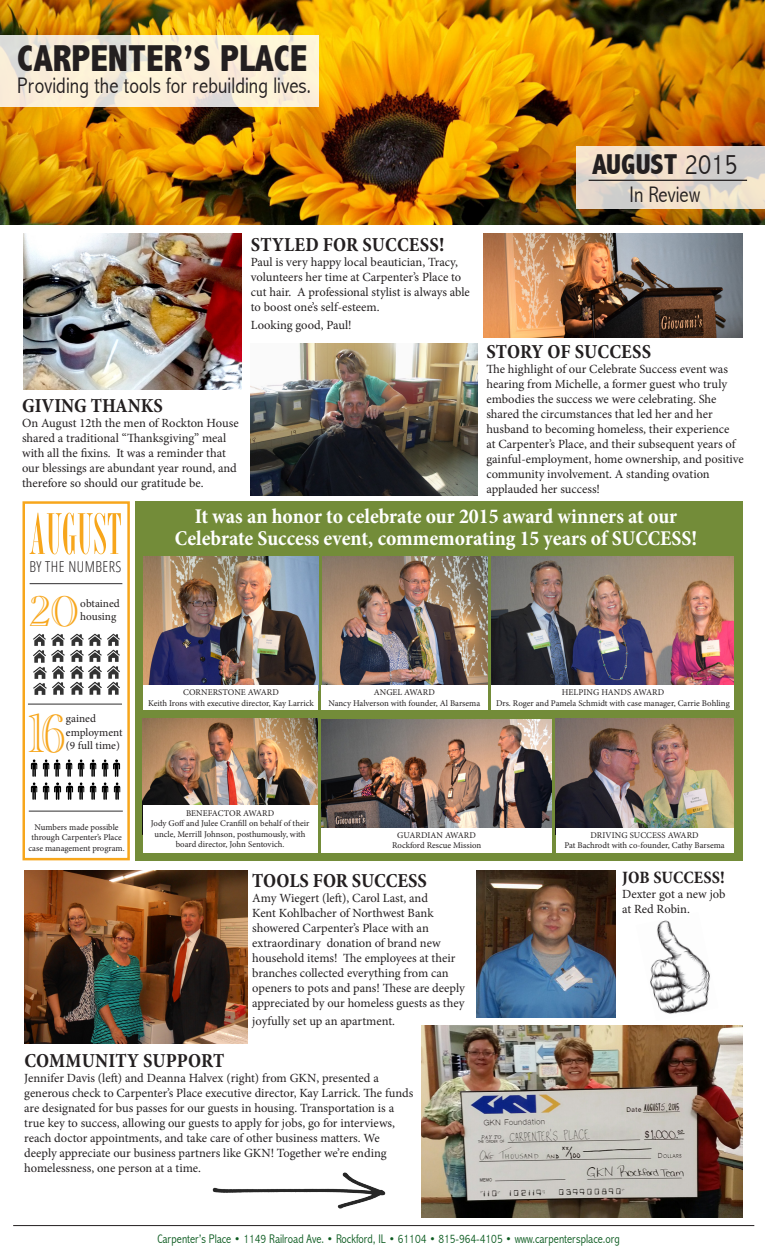
<style>
.page{position:relative;width:765px;height:1260px;background:#fff}
.page>*{position:absolute;margin:0;border:0;box-sizing:border-box;transform-origin:0 0}
.t1{font:61.25px "Bordeaux Roman Bold Let Plain";color:#f7a61c}
.t2{font:56.25px "Academy Engraved Let Plain";color:#f7a61c;scale:.8 1}
.t3{font:45px "Academy Engraved Let Plain";color:#f7a61c}
.t4{font:800 condensed 37.5px "Abadi";color:#231f20}
.t5{font:800 condensed 28.75px "Abadi";color:#231f20}
.t6{font:300 condensed 22.5px "Abadi";letter-spacing:.005em;color:#231f20}
.t7{font:700 condensed 21.25px "Minion Pro";color:#fff}
.t8{font:700 condensed 20px "Minion Pro";color:#231f20}
.t9{font:700 condensed 17.5px "Minion Pro";letter-spacing:.01em;color:#231f20}
.t10{font:300 condensed 15px "Open Sans";letter-spacing:.03em;color:#231f20}
.t11{font:12.5px/15px "Minion Pro";color:#231f20}
.t12{font:300 condensed 12.5px "Abadi";color:#0d5c21}
.t13{font:11.25px/13.5px "Minion Pro";color:#231f20}
.t14{font:8.75px/10.5px "Minion Pro";color:#231f20;text-align:center}
.s1{font-weight:300}
</style>
<div class="page">
<div style="left:22px;top:501px;width:108px;height:359px;border:2px solid #f7a61c"></div>
<img style="left:0;top:0;width:765px;height:225px">
<hr style="left:13px;top:1225px;width:741px;height:1px;background:#231f20">
<svg style="left:0;top:35px;width:319px;height:71px;fill:#fcf0d8"></svg>
<svg style="left:577px;top:146px;width:188px;height:63px"></svg>
<hr style="left:589px;top:180px;width:158px;height:1px;background:#231f20">
<img style="left:23px;top:233px;width:219px;height:157px">
<img style="left:24px;top:870px;width:224px;height:173px">
<img style="left:476px;top:870px;width:140px;height:147px">
<img style="left:421px;top:1026px;width:321px;height:192px">
<hr style="left:28px;top:704px;width:94px;height:1px;background:#312f30">
<img style="left:33px;top:634px;width:13px;height:12px">
<img style="left:51px;top:633px;width:14px;height:13px">
<img style="left:70px;top:633px;width:14px;height:13px">
<img style="left:88px;top:633px;width:14px;height:13px">
<img style="left:107px;top:633px;width:13px;height:13px">
<img style="left:33px;top:650px;width:13px;height:13px">
<img style="left:51px;top:649px;width:14px;height:13px">
<img style="left:70px;top:649px;width:14px;height:13px">
<img style="left:88px;top:649px;width:14px;height:13px">
<img style="left:107px;top:649px;width:13px;height:13px">
<img style="left:30px;top:759px;width:55px;height:18px">
<img style="left:30px;top:782px;width:8px;height:18px">
<img style="left:42px;top:782px;width:43px;height:18px">
<img style="left:89px;top:759px;width:8px;height:18px">
<img style="left:89px;top:782px;width:20px;height:18px">
<img style="left:101px;top:759px;width:20px;height:18px">
<img style="left:113px;top:782px;width:8px;height:18px">
<div style="left:135px;top:501px;width:607px;height:359px;background:#738c39"></div>
<img style="left:144px;top:557px;width:174px;height:128px">
<img style="left:143px;top:719px;width:174px;height:86px">
<img style="left:322px;top:557px;width:166px;height:128px">
<img style="left:492px;top:557px;width:241px;height:128px">
<img style="left:321px;top:719px;width:230px;height:109px">
<img style="left:556px;top:719px;width:177px;height:109px">
<img style="left:33px;top:666px;width:14px;height:13px">
<img style="left:52px;top:666px;width:13px;height:13px">
<img style="left:70px;top:666px;width:14px;height:13px">
<img style="left:88px;top:666px;width:14px;height:13px">
<img style="left:107px;top:666px;width:13px;height:13px">
<img style="left:33px;top:682px;width:14px;height:13px">
<img style="left:52px;top:682px;width:13px;height:13px">
<img style="left:70px;top:682px;width:14px;height:13px">
<img style="left:88px;top:682px;width:14px;height:13px">
<img style="left:107px;top:682px;width:13px;height:13px">
<hr style="left:30px;top:583px;width:92px;height:1px;background:#312f30">
<hr style="left:29px;top:811px;width:94px;height:1px;background:#312f30">
<div style="left:321px;top:685px;width:167px;height:25px;background:#fff"></div>
<div style="left:144px;top:685px;width:174px;height:25px;background:#fff"></div>
<div style="left:492px;top:685px;width:242px;height:25px;background:#fff"></div>
<div style="left:321px;top:828px;width:231px;height:24px;background:#fff"></div>
<div style="left:556px;top:828px;width:177px;height:24px;background:#fff"></div>
<div style="left:143px;top:805px;width:174px;height:47px;background:#fff"></div>
<img style="left:251px;top:343px;width:227px;height:153px">
<img style="left:484px;top:233px;width:258px;height:105px">
<img style="left:650px;top:920px;width:60px;height:94px">
<img style="left:200px;top:1172px;width:200px;height:54px">
<p class="t4" style="left:17px;top:37px;width:292px">CARPENTER’S PLACE</p>
<p class="t6" style="left:17px;top:73px;width:296px">Providing the tools for rebuilding lives.</p>
<p class="t8" style="left:251px;top:231px;width:195px">STYLED FOR SUCCESS!</p>
<p class="t11" style="left:251px;top:255px;width:221px">Paul is very happy local beautician, Tracy, volunteers her time at Carpenter’s Place to cut hair. A professional stylist is always able to boost one’s self-esteem.</p>
<p class="t11" style="left:251px;top:318px;width:102px">Looking good, Paul!</p>
<p class="t8" style="left:22px;top:392px;width:142px">GIVING THANKS</p>
<p class="t11" style="left:22px;top:416px;width:218px">On August 12th the men of Rockton House shared a traditional “Thanksgiving” meal with all the fixins. It was a reminder that our blessings are abundant year round, and therefore so should our gratitude be.</p>
<p class="t5" style="left:592px;top:148px;width:147px">AUGUST <span class="s1">2015</span></p>
<p class="t6" style="left:630px;top:181px;width:72px">In Review</p>
<p class="t8" style="left:487px;top:338px;width:166px">STORY OF SUCCESS</p>
<p class="t11" style="left:486px;top:362px;width:259px">The highlight of our Celebrate Success event was hearing from Michelle, a former guest who truly embodies the success we were celebrating. She shared the circumstances that led her and her husband to becoming homeless, their experience<br>at Carpenter’s Place, and their subsequent years of gainful-employment, home ownership, and positive community involvement. A standing ovation applauded her success!</p>
<p class="t1" style="left:29px;top:497px;width:93px">AUGUST</p>
<p class="t10" style="left:29px;top:556px;width:93px">BY THE NUMBERS</p>
<p class="t3" style="left:30px;top:578px;width:50px">20</p>
<p class="t13" style="left:80px;top:597px;width:41px">obtained housing</p>
<p class="t7" style="left:195px;top:501px;width:484px">It was an honor to celebrate our 2015 award winners at our</p>
<p class="t7" style="left:175px;top:524px;width:524px">Celebrate Success event, commemorating 15 years of SUCCESS!</p>
<p class="t2" style="left:28px;top:692px;width:48px">16</p>
<p class="t13" style="left:66px;top:712px;width:32px">gained</p>
<p class="t13" style="left:66px;top:726px;width:58px">employment</p>
<p class="t13" style="left:66px;top:739px;width:55px">(9 full time)</p>
<p class="t14" style="left:29px;top:822px;width:98px">Numbers made possible through Carpenter’s Place case management program.</p>
<p class="t14" style="left:183px;top:687px;width:97px">CORNERSTONE AWARD</p>
<p class="t14" style="left:148px;top:698px;width:167px">Keith Irons with executive director, Kay Larrick</p>
<p class="t14" style="left:374px;top:687px;width:62px">ANGEL AWARD</p>
<p class="t14" style="left:328px;top:698px;width:153px">Nancy Halverson with founder, Al Barsema</p>
<p class="t14" style="left:562px;top:687px;width:104px">HELPING HANDS AWARD</p>
<p class="t14" style="left:496px;top:698px;width:235px">Drs. Roger and Pamela Schmidt with case manager, Carrie Bohling</p>
<p class="t14" style="left:186px;top:808px;width:90px">BENEFACTOR AWARD</p>
<p class="t14" style="left:151px;top:818px;width:160px">Jody Goff and Julee Cranfill on behalf of their uncle, Merrill Johnson, posthumously, with</p>
<p class="t14" style="left:176px;top:839px;width:110px">board director, John Sentovich.</p>
<p class="t14" style="left:397px;top:830px;width:80px">GUARDIAN AWARD</p>
<p class="t14" style="left:392px;top:840px;width:91px">Rockford Rescue Mission</p>
<p class="t8" style="left:252px;top:867px;width:176px">TOOLS FOR SUCCESS</p>
<p class="t11" style="left:252px;top:891px;width:214px">Amy Wiegert (left), Carol Last, and<br>Kent Kohlbacher of Northwest Bank showered Carpenter’s Place with an extraordinary donation of brand new household items! The employees at their branches collected everything from can openers to pots and pans! These are deeply appreciated by our homeless guests as they</p>
<p class="t11" style="left:252px;top:1014px;width:144px">joyfully set up an apartment.</p>
<p class="t14" style="left:591px;top:830px;width:110px">DRIVING SUCCESS AWARD</p>
<p class="t14" style="left:564px;top:840px;width:162px">Pat Bachrodt with co-founder, Cathy Barsema</p>
<p class="t9" style="left:622px;top:865px;width:104px">JOB SUCCESS!</p>
<p class="t11" style="left:622px;top:887px;width:105px">Dexter got a new job at Red Robin.</p>
<p class="t8" style="left:24px;top:1047px;width:202px">COMMUNITY SUPPORT</p>
<p class="t11" style="left:24px;top:1071px;width:391px">Jennifer Davis (left) and Deanna Halvex (right) from GKN, presented a generous check to Carpenter’s Place executive director, Kay Larrick. The funds are designated for bus passes for our guests in housing. Transportation is a true key to success, allowing our guests to apply for jobs, go for interviews, reach doctor appointments, and take care of other business matters. We deeply appreciate our business partners like GKN! Together we’re ending homelessness, one person at a time.</p>
<p class="t12" style="left:157px;top:1231px;width:464px">Carpenter’s Place • 1149 Railroad Ave. • Rockford, IL • 61104 • 815-964-4105 • www.carpentersplace.org</p>
</div>
